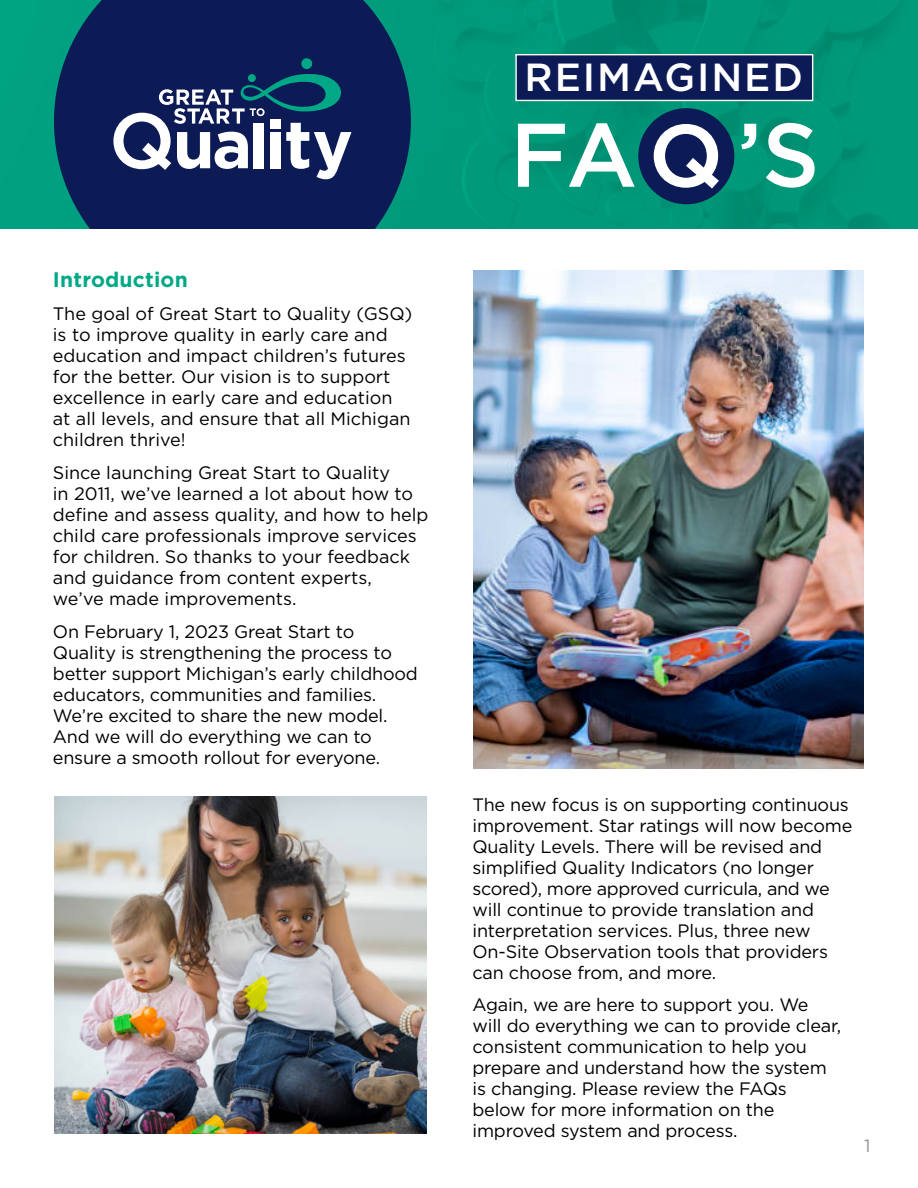
<style>
.page{position:relative;width:918px;height:1188px;background:#fff}
.page>*{position:absolute;margin:0;border:0;box-sizing:border-box;transform-origin:0 0}
.t1{font:500 90px "Gotham";color:#fff}
.t2{font:500 39.15px "Gotham";letter-spacing:.05em;color:#fff}
.t3{font:700 21px "Gotham";letter-spacing:.01em;color:#00a886}
.t4{font:18px/21px "Gotham";letter-spacing:-.01em;color:#000}
.t5{font:18px "Gotham";color:#939598}
</style>
<div class="page">
<img style="left:0;top:0;width:918px;height:229px">
<svg style="left:54px;top:0;width:357px;height:229px;background:#0a2959"></svg>
<div style="left:515px;top:54px;width:298px;height:47px;background:#0c1b55;border:1px solid #fff"></div>
<div style="left:301px;top:58px;width:11px;height:11px;background:#00a886;border-radius:50%"></div>
<svg style="left:113px;top:72px;width:238px;height:107px"></svg>
<div style="left:638px;top:108px;width:96px;height:96px;background:#0c1b55;border-radius:50%"></div>
<svg style="left:654px;top:124px;width:65px;height:65px"></svg>
<img style="left:473px;top:270px;width:390px;height:499px">
<img style="left:54px;top:797px;width:373px;height:337px">
<p class="t3" style="left:53px;top:265px;width:136px">Introduction</p>
<p class="t4" style="left:53px;top:303px;width:361px">The goal of Great Start to Quality (GSQ) is to improve quality in early care and education and impact children’s futures for the better. Our vision is to support excellence in early care and education at all levels, and ensure that all Michigan children thrive!</p>
<p class="t4" style="left:53px;top:462px;width:377px">Since launching Great Start to Quality<br>in 2011, we’ve learned a lot about how to defne and assess quality, and how to help child care professionals improve services for children. So thanks to your feedback and guidance from content experts,<br>we’ve made improvements.</p>
<p class="t4" style="left:53px;top:621px;width:367px">On February 1, 2023 Great Start to Quality is strengthening the process to better support Michigan’s early childhood educators, communities and families.<br>We’re excited to share the new model.<br>And we will do everything we can to ensure a smooth rollout for everyone.</p>
<p class="t2" style="left:524px;top:52px;width:280px">REIMAGINED</p>
<p class="t1" style="left:510px;top:96px;width:311px">FA ’S</p>
<p class="t4" style="left:472px;top:794px;width:381px">The new focus is on supporting continuous improvement. Star ratings will now become Quality Levels. There will be revised and simplifed Quality Indicators (no longer scored), more approved curricula, and we will continue to provide translation and interpretation services. Plus, three new On-Site Observation tools that providers can choose from, and more.</p>
<p class="t4" style="left:472px;top:993px;width:370px">Again, we are here to support you. We will do everything we can to provide clear, consistent communication to help you prepare and understand how the system is changing. Please review the FAQs below for more information on the improved system and process.</p>
<p class="t5" style="left:864px;top:1134px;width:8px">1</p>
</div>
